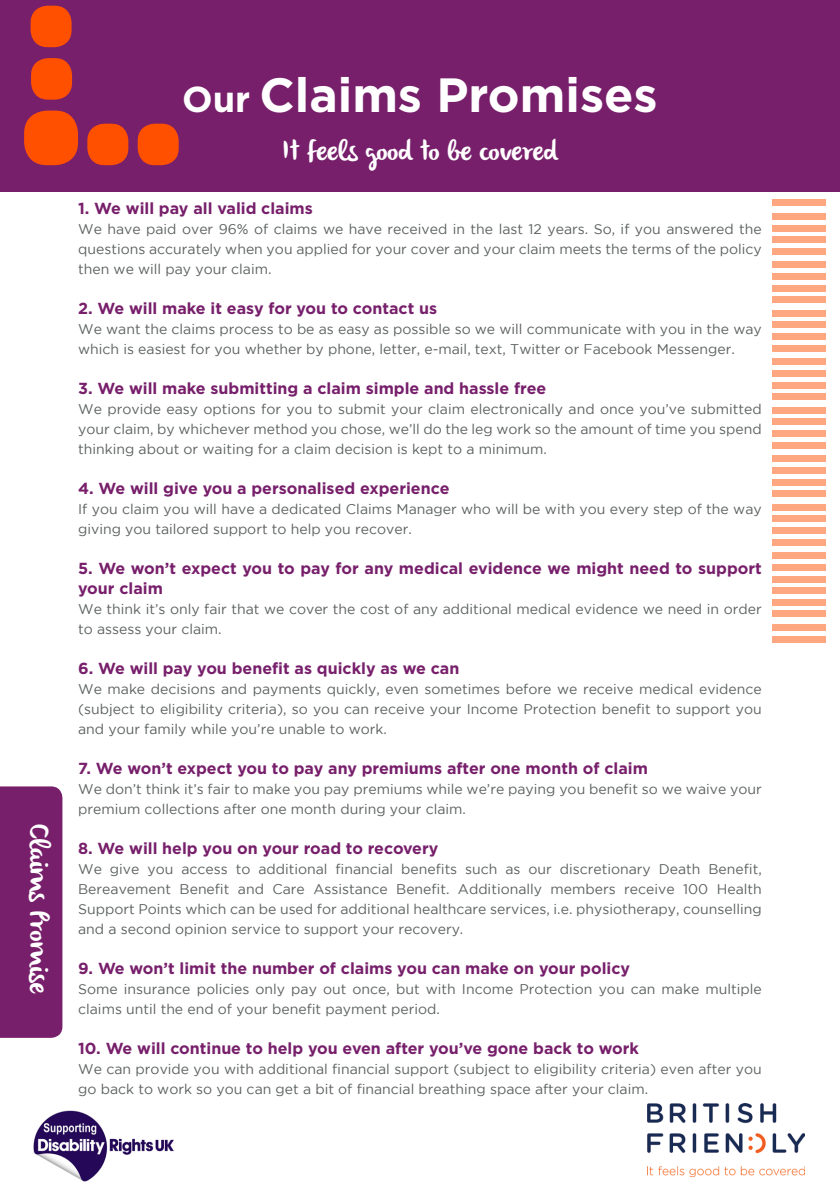
<style>
.page{position:relative;width:840px;height:1191px;background:#fff}
.page>*{position:absolute;margin:0;border:0;box-sizing:border-box;transform-origin:0 0}
.t1{font:700 48px "Gotham";color:#fff}
.t2{font:28px "olivier";color:#fff}
.t3{font:700 16px/20px "Gotham";color:#771f6b}
.t4{font:14px/20px "Gotham";color:#5d6161}
.s1{font-size:36px}
</style>
<div class="page">
<div style="left:771px;top:200px;width:54px;height:6px;background:#ffa780"></div>
<div style="left:771px;top:213px;width:54px;height:6px;background:#ffa780"></div>
<div style="left:771px;top:225px;width:54px;height:6px;background:#ffa780"></div>
<div style="left:771px;top:237px;width:54px;height:6px;background:#ffa780"></div>
<div style="left:771px;top:248px;width:54px;height:6px;background:#ffa780"></div>
<div style="left:771px;top:262px;width:54px;height:6px;background:#ffa780"></div>
<div style="left:771px;top:273px;width:54px;height:6px;background:#ffa780"></div>
<div style="left:771px;top:285px;width:54px;height:6px;background:#ffa780"></div>
<div style="left:771px;top:297px;width:54px;height:6px;background:#ffa780"></div>
<div style="left:771px;top:310px;width:54px;height:6px;background:#ffa780"></div>
<div style="left:771px;top:322px;width:54px;height:6px;background:#ffa780"></div>
<div style="left:771px;top:333px;width:54px;height:7px;background:#ffa780"></div>
<div style="left:771px;top:345px;width:54px;height:6px;background:#ffa780"></div>
<div style="left:771px;top:359px;width:54px;height:6px;background:#ffa780"></div>
<div style="left:771px;top:370px;width:54px;height:6px;background:#ffa780"></div>
<div style="left:771px;top:382px;width:54px;height:6px;background:#ffa780"></div>
<div style="left:771px;top:394px;width:54px;height:6px;background:#ffa780"></div>
<div style="left:771px;top:407px;width:54px;height:6px;background:#ffa780"></div>
<div style="left:771px;top:419px;width:54px;height:6px;background:#ffa780"></div>
<div style="left:771px;top:430px;width:54px;height:6px;background:#ffa780"></div>
<div style="left:771px;top:442px;width:54px;height:6px;background:#ffa780"></div>
<div style="left:771px;top:456px;width:54px;height:6px;background:#ffa780"></div>
<div style="left:771px;top:467px;width:54px;height:6px;background:#ffa780"></div>
<div style="left:771px;top:479px;width:54px;height:6px;background:#ffa780"></div>
<div style="left:771px;top:490px;width:54px;height:7px;background:#ffa780"></div>
<div style="left:771px;top:504px;width:54px;height:6px;background:#ffa780"></div>
<div style="left:771px;top:516px;width:54px;height:6px;background:#ffa780"></div>
<div style="left:771px;top:527px;width:54px;height:6px;background:#ffa780"></div>
<div style="left:771px;top:539px;width:54px;height:6px;background:#ffa780"></div>
<div style="left:771px;top:552px;width:54px;height:7px;background:#ffa780"></div>
<div style="left:771px;top:564px;width:54px;height:6px;background:#ffa780"></div>
<div style="left:771px;top:576px;width:54px;height:6px;background:#ffa780"></div>
<div style="left:771px;top:587px;width:54px;height:7px;background:#ffa780"></div>
<div style="left:771px;top:599px;width:54px;height:6px;background:#ffa780"></div>
<div style="left:771px;top:611px;width:54px;height:6px;background:#ffa780"></div>
<div style="left:771px;top:624px;width:54px;height:6px;background:#ffa780"></div>
<div style="left:771px;top:636px;width:54px;height:6px;background:#ffa780"></div>
<div style="left:0;top:0;width:839px;height:192px;background:#771f6b"></div>
<img style="left:647px;top:1103px;width:156px;height:73px">
<img style="left:33px;top:1110px;width:141px;height:72px">
<div style="left:24px;top:111px;width:54px;height:54px;background:#ff5000;border-radius:23px"></div>
<div style="left:31px;top:58px;width:41px;height:42px;background:#ff5000;border-radius:17px"></div>
<div style="left:31px;top:6px;width:41px;height:41px;background:#ff5000;border-radius:17px"></div>
<div style="left:87px;top:124px;width:41px;height:41px;background:#ff5000;border-radius:17px"></div>
<div style="left:138px;top:124px;width:41px;height:41px;background:#ff5000;border-radius:17px"></div>
<div style="left:0;top:786px;width:62px;height:251px;background:#771f6b"></div>
<p class="t2" style="left:55px;top:824px;width:171px;rotate:90deg">Claims Promise</p>
<p class="t1" style="left:182px;top:67px;width:476px"><span class="s1">Our</span> Claims Promises</p>
<p class="t2" style="left:282px;top:134px;width:277px">It feels good to be covered</p>
<p class="t3" style="left:78px;top:198px;width:236px">1. We will pay all valid claims</p>
<p class="t4" style="left:78px;top:219px;width:684px;text-align:justify">We have paid over 96% of claims we have received in the last 12 years. So, if you answered the questions accurately when you applied for your cover and your claim meets the terms of the policy then we will pay your claim.</p>
<p class="t3" style="left:78px;top:298px;width:360px">2. We will make it easy for you to contact us</p>
<p class="t4" style="left:78px;top:319px;width:684px">We want the claims process to be as easy as possible so we will communicate with you in the way which is easiest for you whether by phone, letter, e-mail, text, Twitter or Facebook Messenger.</p>
<p class="t3" style="left:78px;top:378px;width:469px">3. We will make submitting a claim simple and hassle free</p>
<p class="t4" style="left:78px;top:399px;width:684px;text-align:justify">We provide easy options for you to submit your claim electronically and once you’ve submitted your claim, by whichever method you chose, we’ll do the leg work so the amount of time you spend thinking about or waiting for a claim decision is kept to a minimum.</p>
<p class="t3" style="left:78px;top:478px;width:372px">4. We will give you a personalised experience</p>
<p class="t4" style="left:78px;top:499px;width:684px">If you claim you will have a dedicated Claims Manager who will be with you every step of the way giving you tailored support to help you recover.</p>
<p class="t3" style="left:78px;top:558px;width:684px">5. We won’t expect you to pay for any medical evidence we might need to support your claim</p>
<p class="t4" style="left:78px;top:599px;width:684px">We think it’s only fair that we cover the cost of any additional medical evidence we need in order to assess your claim.</p>
<p class="t3" style="left:78px;top:658px;width:382px">6. We will pay you benefit as quickly as we can</p>
<p class="t4" style="left:78px;top:679px;width:684px;text-align:justify">We make decisions and payments quickly, even sometimes before we receive medical evidence (subject to eligibility criteria), so you can receive your Income Protection benefit to support you and your family while you’re unable to work.</p>
<p class="t3" style="left:78px;top:758px;width:571px">7. We won’t expect you to pay any premiums after one month of claim</p>
<p class="t4" style="left:78px;top:779px;width:684px">We don’t think it’s fair to make you pay premiums while we’re paying you benefit so we waive your premium collections after one month during your claim.</p>
<p class="t3" style="left:78px;top:838px;width:361px">8. We will help you on your road to recovery</p>
<p class="t4" style="left:78px;top:859px;width:684px;text-align:justify">We give you access to additional financial benefits such as our discretionary Death Benefit, Bereavement Benefit and Care Assistance Benefit. Additionally members receive 100 Health Support Points which can be used for additional healthcare services, i.e. physiotherapy, counselling and a second opinion service to support your recovery.</p>
<p class="t3" style="left:78px;top:958px;width:553px">9. We won’t limit the number of claims you can make on your policy</p>
<p class="t4" style="left:78px;top:979px;width:684px">Some insurance policies only pay out once, but with Income Protection you can make multiple claims until the end of your benefit payment period.</p>
<p class="t3" style="left:78px;top:1038px;width:562px">10. We will continue to help you even after you’ve gone back to work</p>
<p class="t4" style="left:78px;top:1059px;width:684px">We can provide you with additional financial support (subject to eligibility criteria) even after you go back to work so you can get a bit of financial breathing space after your claim.</p>
</div>
